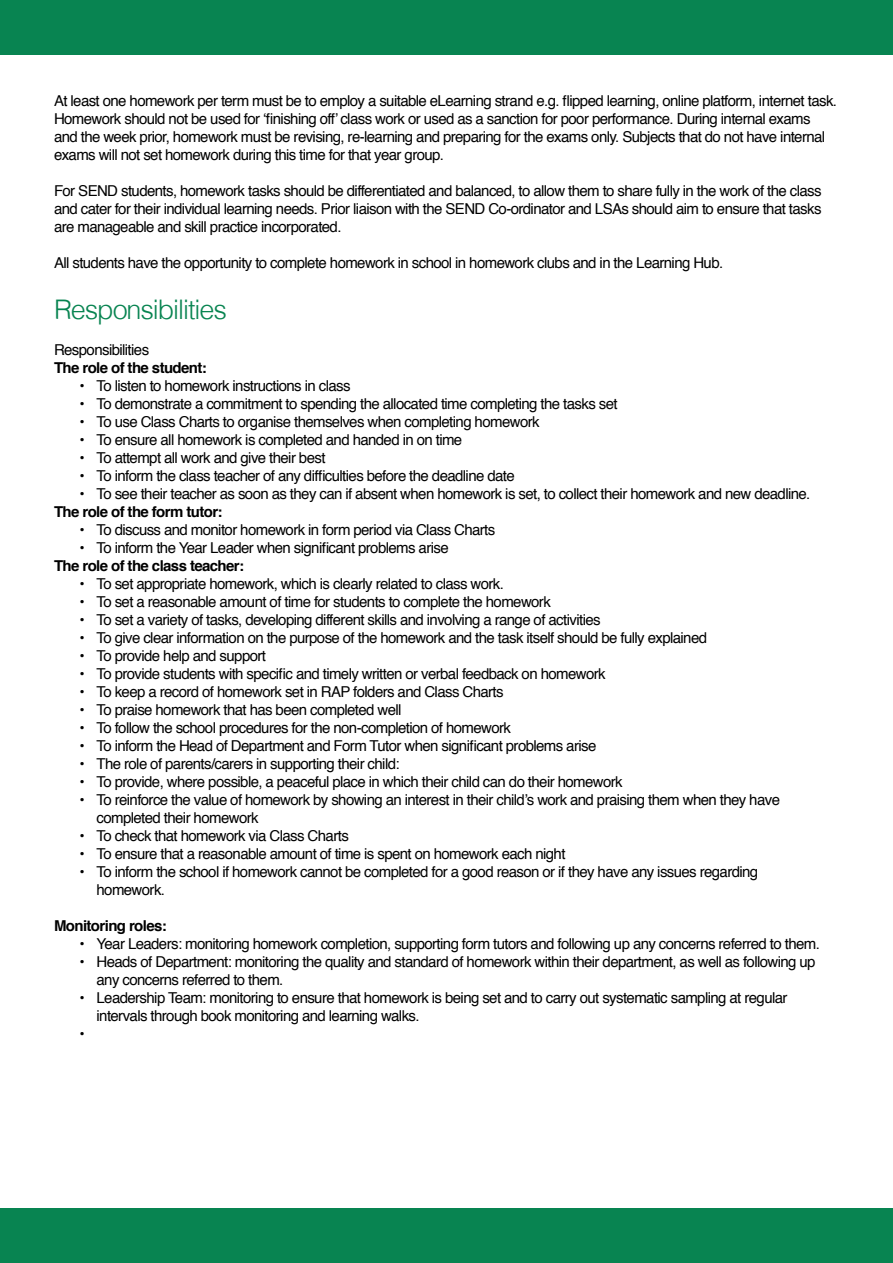
<style>
.page{position:relative;width:893px;height:1263px;background:#fff}
.page>*{position:absolute;margin:0;border:0;box-sizing:border-box;transform-origin:0 0}
.t1{font:300 27px "Helvetica";letter-spacing:-.04em;color:#088451}
.t2{font:15px/18px "Helvetica";letter-spacing:-.04em;color:#000}
.t3{font:700 15px "Helvetica";letter-spacing:-.04em;color:#000}
</style>
<div class="page">
<div style="left:0;top:0;width:893px;height:54px;background:#088451"></div>
<div style="left:0;top:1209px;width:893px;height:54px;background:#088451"></div>
<p class="t2" style="left:54px;top:92px;width:784px">At least one homework per term must be to employ a suitable eLearning strand e.g. flipped learning, online platform, internet task.<br>Homework should not be used for ‘finishing off’ class work or used as a sanction for poor performance. During internal exams and the week prior, homework must be revising, re‐learning and preparing for the exams only. Subjects that do not have internal exams will not set homework during this time for that year group.</p>
<p class="t2" style="left:54px;top:182px;width:769px;text-align:justify">For SEND students, homework tasks should be differentiated and balanced, to allow them to share fully in the work of the class and cater for their individual learning needs. Prior liaison with the SEND Co‐ordinator and LSAs should aim to ensure that tasks are manageable and skill practice incorporated.</p>
<p class="t2" style="left:54px;top:254px;width:671px">All students have the opportunity to complete homework in school in homework clubs and in the Learning Hub.</p>
<h1 class="t1" style="left:54px;top:286px;width:174px">Responsibilities</h1>
<p class="t2" style="left:54px;top:341px;width:97px">Responsibilities</p>
<p class="t3" style="left:54px;top:355px;width:154px">The role of the student:</p>
<p class="t2" style="left:80px;top:377px;width:273px">• To listen to homework instructions in class</p>
<p class="t2" style="left:80px;top:395px;width:540px">• To demonstrate a commitment to spending the allocated time completing the tasks set</p>
<p class="t2" style="left:80px;top:413px;width:462px">• To use Class Charts to organise themselves when completing homework</p>
<p class="t2" style="left:80px;top:431px;width:384px">• To ensure all homework is completed and handed in on time</p>
<p class="t2" style="left:80px;top:449px;width:247px">• To attempt all work and give their best</p>
<p class="t2" style="left:80px;top:467px;width:437px">• To inform the class teacher of any difficulties before the deadline date</p>
<p class="t2" style="left:80px;top:485px;width:732px">• To see their teacher as soon as they can if absent when homework is set, to collect their homework and new deadline.</p>
<p class="t3" style="left:54px;top:499px;width:170px">The role of the form tutor:</p>
<p class="t2" style="left:80px;top:521px;width:417px">• To discuss and monitor homework in form period via Class Charts</p>
<p class="t2" style="left:80px;top:539px;width:371px">• To inform the Year Leader when significant problems arise</p>
<p class="t3" style="left:54px;top:553px;width:192px">The role of the class teacher:</p>
<p class="t2" style="left:80px;top:575px;width:426px">• To set appropriate homework, which is clearly related to class work.</p>
<p class="t2" style="left:80px;top:593px;width:473px">• To set a reasonable amount of time for students to complete the homework</p>
<p class="t2" style="left:80px;top:611px;width:523px">• To set a variety of tasks, developing different skills and involving a range of activities</p>
<p class="t2" style="left:80px;top:629px;width:629px">• To give clear information on the purpose of the homework and the task itself should be fully explained</p>
<p class="t2" style="left:80px;top:647px;width:188px">• To provide help and support</p>
<p class="t2" style="left:80px;top:665px;width:528px">• To provide students with specific and timely written or verbal feedback on homework</p>
<p class="t2" style="left:80px;top:683px;width:426px">• To keep a record of homework set in RAP folders and Class Charts</p>
<p class="t2" style="left:80px;top:701px;width:324px">• To praise homework that has been completed well</p>
<p class="t2" style="left:80px;top:719px;width:433px">• To follow the school procedures for the non‐completion of homework</p>
<p class="t2" style="left:80px;top:737px;width:518px">• To inform the Head of Department and Form Tutor when significant problems arise</p>
<p class="t2" style="left:80px;top:755px;width:322px">• The role of parents/carers in supporting their child:</p>
<p class="t2" style="left:80px;top:773px;width:545px">• To provide, where possible, a peaceful place in which their child can do their homework</p>
<p class="t2" style="left:97px;top:791px;width:685px;text-indent:-17px">• To reinforce the value of homework by showing an interest in their child’s work and praising them when they have completed their homework</p>
<p class="t2" style="left:80px;top:827px;width:271px">• To check that homework via Class Charts</p>
<p class="t2" style="left:80px;top:845px;width:487px">• To ensure that a reasonable amount of time is spent on homework each night</p>
<p class="t2" style="left:97px;top:863px;width:663px;text-indent:-17px">• To inform the school if homework cannot be completed for a good reason or if they have any issues regarding homework.</p>
<p class="t3" style="left:54px;top:913px;width:114px">Monitoring roles:</p>
<p class="t2" style="left:80px;top:935px;width:742px">• Year Leaders: monitoring homework completion, supporting form tutors and following up any concerns referred to them.</p>
<p class="t2" style="left:97px;top:953px;width:721px;text-indent:-17px">• Heads of Department: monitoring the quality and standard of homework within their department, as well as following up any concerns referred to them.</p>
<p class="t2" style="left:80px;top:989px;width:709px">• Leadership Team: monitoring to ensure that homework is being set and to carry out systematic sampling at regular</p>
<p class="t2" style="left:97px;top:1007px;width:325px">intervals through book monitoring and learning walks.</p>
<p class="t2" style="left:80px;top:1025px;width:7px">•</p>
</div>
